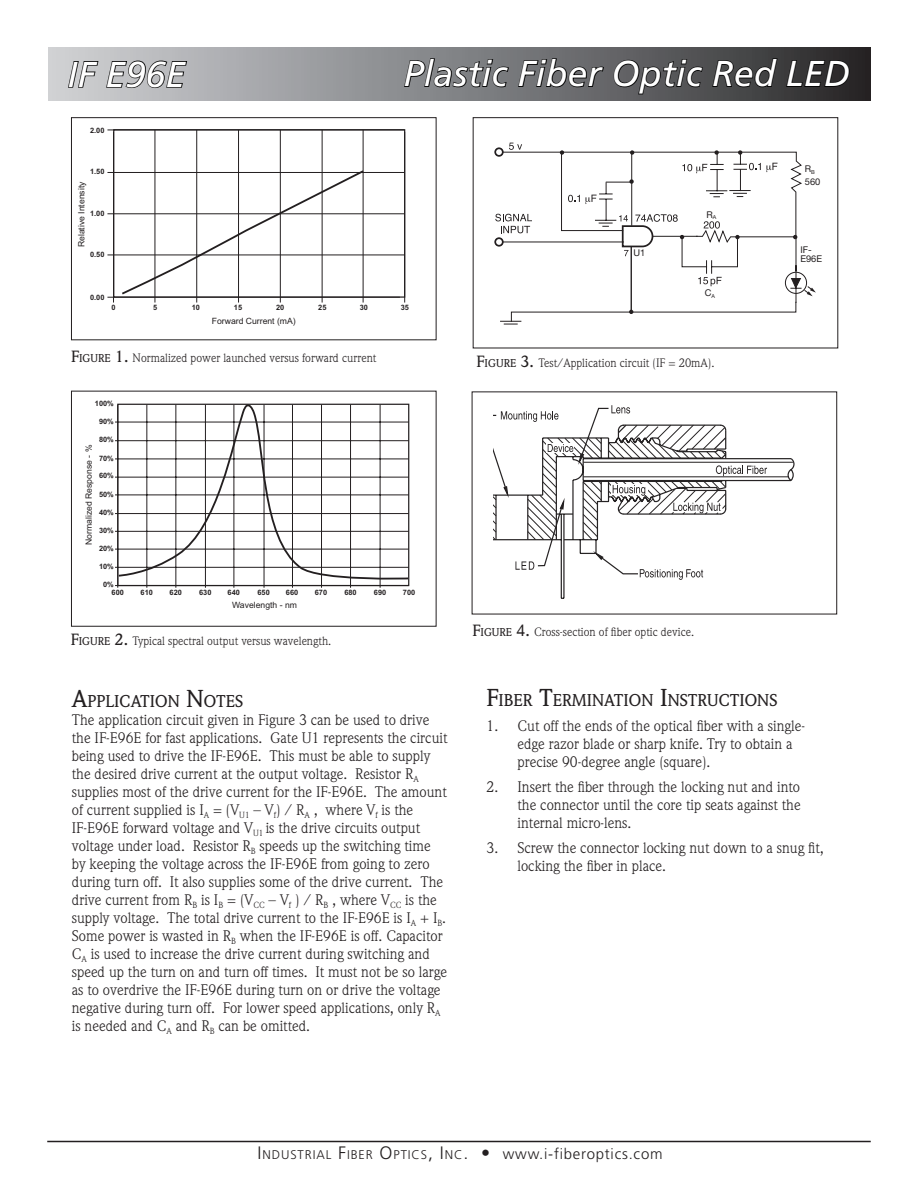
<style>
.page{position:relative;width:918px;height:1188px;background:#fff}
.page>*{position:absolute;margin:0;border:0;box-sizing:border-box;transform-origin:0 0}
.t1{font:italic 36px "Frutiger";color:#fff}
.t2{font:500 16.8px "Weidemann";color:#231f20}
.t3{font:15px/18px "Weidemann";color:#231f20}
.t4{font:300 15px "Frutiger";letter-spacing:.05em;color:#231f20}
.t5{font:12px "Weidemann";color:#231f20}
.t6{font:9.3px/13.4px "Helvetica Neue";color:#231f20}
.t7{font:8.7px "Arial";color:#231f20}
.t8{font:700 7.35px/8.2px "Arial";color:#231f20}
.s1{font-weight:500;font-size:15.9px}
.s2{font-weight:500;font-size:11.1px}
.s3{font-size:24px}
.s4{font-size:18px}
.s5{font-size:12.6px}
</style>
<div class="page">
<div style="left:49px;top:47px;width:822px;height:54px;background:linear-gradient(to right,#d3d5d8,#2c2c2d)"></div>
<svg style="left:403px;top:58px;width:107px;height:30px;background:#5e5f62"></svg>
<svg style="left:517px;top:58px;width:88px;height:30px;background:#515153"></svg>
<svg style="left:613px;top:58px;width:91px;height:37px;background:#464648"></svg>
<svg style="left:711px;top:57px;width:67px;height:31px;background:#323334"></svg>
<svg style="left:785px;top:60px;width:65px;height:28px;background:#242323"></svg>
<svg style="left:67px;top:60px;width:32px;height:29px"></svg>
<svg style="left:105px;top:60px;width:83px;height:29px;background:#838486"></svg>
<hr style="left:47px;top:1141px;width:824px;height:1px;background:#231f20">
<div style="left:71px;top:117px;width:365px;height:223px;border:1px solid #231f20"></div>
<div style="left:71px;top:391px;width:365px;height:236px;border:1px solid #231f20"></div>
<svg style="left:493px;top:406px;width:302px;height:193px"></svg>
<hr style="left:107px;top:297px;width:293px;height:1px;background:#231f20">
<hr style="left:113px;top:132px;width:1px;height:171px;background:#231f20">
<hr style="left:155px;top:130px;width:1px;height:173px;background:#231f20">
<hr style="left:196px;top:130px;width:1px;height:173px;background:#231f20">
<hr style="left:238px;top:130px;width:1px;height:173px;background:#231f20">
<hr style="left:280px;top:130px;width:1px;height:173px;background:#231f20">
<hr style="left:322px;top:130px;width:1px;height:173px;background:#231f20">
<hr style="left:404px;top:132px;width:1px;height:171px;background:#231f20">
<hr style="left:107px;top:255px;width:297px;height:1px;background:#231f20">
<hr style="left:107px;top:213px;width:297px;height:1px;background:#231f20">
<hr style="left:107px;top:172px;width:297px;height:1px;background:#231f20">
<hr style="left:107px;top:130px;width:297px;height:1px;background:#231f20">
<svg style="left:120px;top:169px;width:246px;height:126px"></svg>
<hr style="left:363px;top:130px;width:1px;height:173px;background:#231f20">
<hr style="left:115px;top:422px;width:294px;height:1px;background:#231f20">
<hr style="left:115px;top:440px;width:294px;height:1px;background:#231f20">
<hr style="left:115px;top:459px;width:294px;height:1px;background:#231f20">
<hr style="left:115px;top:477px;width:294px;height:1px;background:#231f20">
<hr style="left:115px;top:495px;width:294px;height:1px;background:#231f20">
<hr style="left:115px;top:513px;width:294px;height:1px;background:#231f20">
<hr style="left:115px;top:531px;width:294px;height:1px;background:#231f20">
<hr style="left:115px;top:549px;width:294px;height:1px;background:#231f20">
<hr style="left:115px;top:567px;width:294px;height:1px;background:#231f20">
<hr style="left:115px;top:585px;width:294px;height:1px;background:#231f20">
<hr style="left:147px;top:405px;width:1px;height:183px;background:#231f20">
<hr style="left:117px;top:405px;width:1px;height:183px;background:#231f20">
<hr style="left:176px;top:405px;width:1px;height:183px;background:#231f20">
<hr style="left:205px;top:405px;width:1px;height:183px;background:#231f20">
<hr style="left:234px;top:405px;width:1px;height:183px;background:#231f20">
<hr style="left:264px;top:405px;width:1px;height:183px;background:#231f20">
<hr style="left:292px;top:405px;width:1px;height:183px;background:#231f20">
<hr style="left:321px;top:405px;width:1px;height:183px;background:#231f20">
<hr style="left:350px;top:405px;width:1px;height:183px;background:#231f20">
<hr style="left:380px;top:405px;width:1px;height:183px;background:#231f20">
<svg style="left:117px;top:403px;width:293px;height:181px"></svg>
<div style="left:473px;top:117px;width:365px;height:231px;border:1px solid #231f20"></div>
<svg style="left:500px;top:151px;width:303px;height:174px"></svg>
<svg style="left:790px;top:277px;width:26px;height:19px"></svg>
<svg style="left:494px;top:143px;width:38px;height:104px"></svg>
<svg style="left:704px;top:221px;width:16px;height:8px"></svg>
<svg style="left:698px;top:277px;width:24px;height:9px"></svg>
<svg style="left:619px;top:214px;width:65px;height:42px"></svg>
<svg style="left:568px;top:195px;width:29px;height:9px"></svg>
<svg style="left:749px;top:163px;width:29px;height:9px"></svg>
<svg style="left:682px;top:164px;width:25px;height:9px"></svg>
<svg style="left:606px;top:179px;width:28px;height:5px"></svg>
<hr style="left:653px;top:236px;width:44px;height:1px;background:#231f20">
<p class="t1" style="left:68px;top:53px;width:120px">IF E96E</p>
<p class="t1" style="left:404px;top:53px;width:448px">Plastic Fiber Optic Red LED</p>
<p class="t8" style="left:90px;top:127px;width:16px">2.00</p>
<p class="t8" style="left:90px;top:168px;width:16px">1.50</p>
<p class="t7" style="left:76px;top:247px;width:67px;rotate:-90deg">Relative Intensity</p>
<p class="t8" style="left:90px;top:210px;width:16px">1.00</p>
<p class="t8" style="left:90px;top:251px;width:16px">0.50</p>
<p class="t8" style="left:90px;top:293px;width:16px">0.00</p>
<p class="t8" style="left:111px;top:304px;width:6px">0</p>
<p class="t8" style="left:153px;top:304px;width:6px">5</p>
<p class="t8" style="left:192px;top:304px;width:10px">10</p>
<p class="t8" style="left:234px;top:304px;width:10px">15</p>
<p class="t8" style="left:276px;top:304px;width:10px">20</p>
<p class="t8" style="left:318px;top:304px;width:10px">25</p>
<p class="t8" style="left:360px;top:304px;width:10px">30</p>
<p class="t8" style="left:401px;top:304px;width:10px">35</p>
<p class="t7" style="left:212px;top:315px;width:85px">Forward Current (mA)</p>
<p class="t5" style="left:71px;top:351px;width:307px"><span class="s1">F</span><span class="s2">IGURE</span> <span class="s1">1.</span> Normalized power launched versus forward current</p>
<p class="t8" style="left:95px;top:400px;width:20px">100%</p>
<p class="t8" style="left:99px;top:417px;width:16px">90%</p>
<p class="t8" style="left:99px;top:436px;width:16px">80%</p>
<p class="t8" style="left:99px;top:454px;width:16px">70%</p>
<p class="t8" style="left:99px;top:472px;width:16px">60%</p>
<p class="t8" style="left:99px;top:490px;width:16px">50%</p>
<p class="t8" style="left:99px;top:509px;width:16px">40%</p>
<p class="t8" style="left:99px;top:527px;width:16px">30%</p>
<p class="t8" style="left:99px;top:544px;width:16px">20%</p>
<p class="t8" style="left:99px;top:562px;width:16px">10%</p>
<p class="t8" style="left:112px;top:581px;width:14px;text-indent:-8px">0%<br>600</p>
<p class="t7" style="left:83px;top:545px;width:102px;rotate:-90deg">Normalized Response - %</p>
<p class="t8" style="left:141px;top:589px;width:14px">610</p>
<p class="t8" style="left:170px;top:589px;width:14px">620</p>
<p class="t8" style="left:199px;top:589px;width:14px">630</p>
<p class="t8" style="left:228px;top:589px;width:14px">640</p>
<p class="t8" style="left:258px;top:589px;width:14px">650</p>
<p class="t8" style="left:286px;top:589px;width:14px">660</p>
<p class="t8" style="left:315px;top:589px;width:14px">670</p>
<p class="t8" style="left:344px;top:589px;width:14px">680</p>
<p class="t8" style="left:374px;top:589px;width:14px">690</p>
<p class="t8" style="left:403px;top:589px;width:14px">700</p>
<p class="t7" style="left:232px;top:599px;width:66px">Wavelength - nm</p>
<p class="t5" style="left:71px;top:634px;width:262px"><span class="s1">F</span><span class="s2">IGURE</span> <span class="s1">2.</span> Typical spectral output versus wavelength.</p>
<p class="t2" style="left:72px;top:691px;width:173px"><span class="s3">A</span>PPLICATION <span class="s3">N</span>OTES</p>
<p class="t3" style="left:72px;top:710px;width:377px">The application circuit given in Figure 3 can be used to drive the IF-E96E for fast applications. Gate U1 represents the circuit being used to drive the IF-E96E. This must be able to supply the desired drive current at the output voltage. Resistor R<sub>A </sub>supplies most of the drive current for the IF-E96E. The amount of current supplied is I<sub>A</sub> = (V<sub>U1</sub> – V<sub>f</sub>) / R<sub>A</sub> , where V<sub>f</sub> is the IF-E96E forward voltage and V<sub>U1</sub> is the drive circuits output voltage under load. Resistor R<sub>B</sub> speeds up the switching time by keeping the voltage across the IF-E96E from going to zero during turn off. It also supplies some of the drive current. The drive current from R<sub>B</sub> is I<sub>B</sub> = (V<sub>CC</sub> – V<sub>f</sub> ) / R<sub>B</sub> , where V<sub>CC</sub> is the supply voltage. The total drive current to the IF-E96E is I<sub>A</sub> + I<sub>B</sub>.<br>Some power is wasted in R<sub>B</sub> when the IF-E96E is off. Capacitor C<sub>A</sub> is used to increase the drive current during switching and speed up the turn on and turn off times. It must not be so large as to overdrive the IF-E96E during turn on or drive the voltage negative during turn off. For lower speed applications, only R<sub>A </sub>is needed and C<sub>A</sub> and R<sub>B</sub> can be omitted.</p>
<p class="t6" style="left:633px;top:246px;width:13px">U1</p>
<p class="t6" style="left:707px;top:207px;width:11px">R<sub>A</sub></p>
<p class="t6" style="left:705px;top:286px;width:12px">C<sub>A</sub></p>
<p class="t5" style="left:477px;top:356px;width:239px"><span class="s1">F</span><span class="s2">IGURE</span> <span class="s1">3.</span> Test/Application circuit (IF = 20mA).</p>
<p class="t6" style="left:805px;top:162px;width:17px">R<sub>B<br></sub>560</p>
<p class="t6" style="left:800px;top:245px;width:23px;line-height:8.7px">IF-<br>E96E</p>
<p class="t5" style="left:472px;top:625px;width:223px"><span class="s1">F</span><span class="s2">IGURE</span> <span class="s1">4.</span> Cross-section of fiber optic device.</p>
<p class="t2" style="left:487px;top:690px;width:292px"><span class="s3">F</span>IBER <span class="s3">T</span>ERMINATION <span class="s3">I</span>NSTRUCTIONS</p>
<p class="t3" style="left:517px;top:716px;width:289px;text-indent:-31px">1. Cut off the ends of the optical fiber with a single&shy;edge razor blade or sharp knife. Try to obtain a precise 90-degree angle (square).</p>
<p class="t3" style="left:517px;top:777px;width:285px;text-align:justify;text-indent:-31px">2. Insert the fiber through the locking nut and into the connector until the core tip seats against the internal micro-lens.</p>
<p class="t3" style="left:517px;top:838px;width:308px;text-indent:-31px">3. Screw the connector locking nut down to a snug fit, locking the fiber in place.</p>
<p class="t4" style="left:258px;top:1145px;width:406px"><span class="s4">I</span><span class="s5">NDUSTRIAL</span> <span class="s4">F</span><span class="s5">IBER</span> <span class="s4">O</span><span class="s5">PTICS</span><span class="s4">, I</span><span class="s5">NC</span><span class="s4">.</span> <span class="s4">•</span> www.i-fiberoptics.com</p>
</div>
